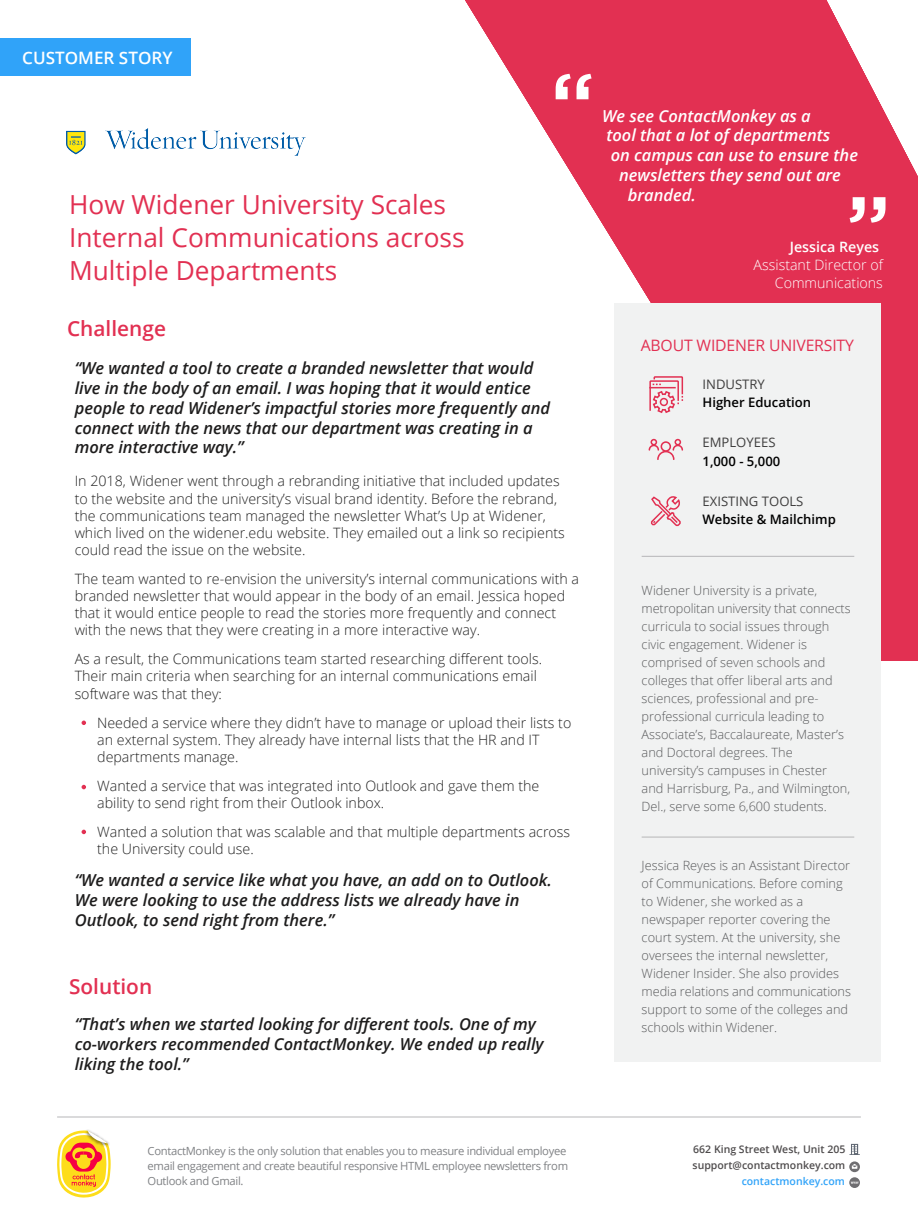
<style>
.page{position:relative;width:918px;height:1230px;background:#fff}
.page>*{position:absolute;margin:0;border:0;box-sizing:border-box;transform-origin:0 0}
.t1{font:500 90px "Gotham";color:#fff}
.t2{font:26.25px/33px "Open Sans";color:#e23052}
.t3{font:600 20.85px "Open Sans";color:#e23052}
.t4{font:600 17.1px "Open Sans";color:#fff}
.t5{font:italic 600 16.5px/19.8px "Open Sans";color:#1e1d1d}
.t6{font:italic 600 16.5px "Open Sans";color:#fff}
.t7{font:15.75px "Open Sans";letter-spacing:-.01em;color:#e23052}
.t8{font:300 14.25px/17.1px "Open Sans";color:#222}
.t9{font:300 14.25px/18px "Open Sans";color:#fff;text-align:right}
.t10{font:600 14.25px "Open Sans";color:#fff}
.t11{font:600 13.05px "Open Sans";color:#000}
.t12{font:13.05px "Open Sans";color:#3f3e3e}
.t13{font:300 12.75px/18px "Open Sans";color:#58595b}
.t14{font:11.25px/15px "Open Sans";letter-spacing:-.03em;color:#808285}
.t15{font:600 10.5px/15.8px "Open Sans";color:#4f4c4d}
.t16{font:600 10.5px "Open Sans";color:#30a3f9}
</style>
<div class="page">
<svg style="left:465px;top:0;width:453px;height:660px;fill:#e23052"></svg>
<hr style="left:57px;top:1116px;width:804px;height:1px;background:#b6b6b8">
<div style="left:0;top:39px;width:191px;height:37px;background:#30a3f9"></div>
<svg style="left:849px;top:1161px;width:11px;height:11px"></svg>
<svg style="left:852px;top:1163px;width:5px;height:5px"></svg>
<svg style="left:849px;top:1177px;width:11px;height:10px"></svg>
<svg style="left:851px;top:1181px;width:7px;height:2px"></svg>
<img style="left:849px;top:1143px;width:11px;height:12px">
<svg style="left:57px;top:1130px;width:54px;height:67px"></svg>
<div style="left:614px;top:303px;width:267px;height:759px;background:#f1f2f2"></div>
<hr style="left:642px;top:556px;width:212px;height:1px;background:#b6b6b8">
<svg style="left:649px;top:439px;width:34px;height:21px"></svg>
<svg style="left:650px;top:496px;width:31px;height:31px"></svg>
<svg style="left:649px;top:376px;width:35px;height:37px"></svg>
<hr style="left:642px;top:836px;width:212px;height:1px;background:#b6b6b8">
<img style="left:67px;top:128px;width:239px;height:28px">
<svg style="left:82px;top:720px;width:4px;height:5px"></svg>
<svg style="left:82px;top:784px;width:4px;height:5px"></svg>
<svg style="left:82px;top:829px;width:4px;height:5px"></svg>
<p class="t4" style="left:22px;top:46px;width:152px">CUSTOMER STORY</p>
<h2 class="t2" style="left:69px;top:187px;width:397px">How Widener University Scales<br>Internal Communications across<br>Multiple Departments</h2>
<h3 class="t3" style="left:67px;top:314px;width:100px">Challenge</h3>
<h1 class="t1" style="left:550px;top:47px;width:47px">“</h1>
<p class="t5" style="left:75px;top:358px;width:477px">“We wanted a tool to create a branded newsletter that would live in the body of an email. I was hoping that it would entice people to read Widener’s impactful stories more frequently and connect with the news that our department was creating in a more interactive way.”</p>
<p class="t8" style="left:75px;top:472px;width:492px">In 2018, Widener went through a rebranding initiative that included updates to the website and the university’s visual brand identity. Before the rebrand, the communications team managed the newsletter What’s Up at Widener, which lived on the widener.edu website. They emailed out a link so recipients could read the issue on the website.</p>
<p class="t8" style="left:75px;top:570px;width:506px">The team wanted to re-envision the university’s internal communications with a branded newsletter that would appear in the body of an email. Jessica hoped that it would entice people to read the stories more frequently and connect with the news that they were creating in a more interactive way.</p>
<p class="t8" style="left:75px;top:650px;width:469px">As a result, the Communications team started researching different tools.<br>Their main criteria when searching for an internal communications email software was that they:</p>
<p class="t8" style="left:97px;top:713px;width:476px">Needed a service where they didn’t have to manage or upload their lists to an external system. They already have internal lists that the HR and IT departments manage.</p>
<p class="t8" style="left:97px;top:777px;width:444px">Wanted a service that was integrated into Outlook and gave them the ability to send right from their Outlook inbox.</p>
<p class="t8" style="left:97px;top:823px;width:474px">Wanted a solution that was scalable and that multiple departments across the University could use.</p>
<p class="t5" style="left:75px;top:869px;width:479px">“We wanted a service like what you have, an add on to Outlook.<br>We were looking to use the address lists we already have in<br>Outlook, to send right from there.”</p>
<h3 class="t3" style="left:69px;top:972px;width:85px">Solution</h3>
<p class="t5" style="left:75px;top:1013px;width:471px">“That’s when we started looking for different tools. One of my co-workers recommended ContactMonkey. We ended up really liking the tool.”</p>
<p class="t6" style="left:602px;top:104px;width:210px">We see ContactMonkey as a</p>
<p class="t6" style="left:606px;top:124px;width:225px">tool that a lot of departments</p>
<p class="t6" style="left:611px;top:144px;width:249px">on campus can use to ensure the</p>
<p class="t6" style="left:619px;top:164px;width:223px">newsletters they send out are</p>
<p class="t6" style="left:628px;top:183px;width:70px">branded.</p>
<h1 class="t1" style="left:846px;top:169px;width:47px">”</h1>
<p class="t10" style="left:793px;top:236px;width:91px">Jessica Reyes</p>
<p class="t9" style="left:778px;top:279px;width:110px">Communications</p>
<p class="t10" style="left:790px;top:236px;width:91px">Jessica Reyes</p>
<p class="t9" style="left:754px;top:255px;width:131px">Assistant Director of</p>
<p class="t9" style="left:757px;top:255px;width:131px">Assistant Director of<br>Communications</p>
<p class="t9" style="left:757px;top:258px;width:131px">Assistant Director of</p>
<p class="t9" style="left:775px;top:273px;width:110px">Communications</p>
<p class="t7" style="left:641px;top:335px;width:215px">ABOUT WIDENER UNIVERSITY</p>
<p class="t12" style="left:703px;top:375px;width:64px">INDUSTRY</p>
<p class="t11" style="left:703px;top:393px;width:110px">Higher Education</p>
<p class="t12" style="left:703px;top:434px;width:75px">EMPLOYEES</p>
<p class="t11" style="left:703px;top:452px;width:79px">1,000 - 5,000</p>
<p class="t12" style="left:703px;top:492px;width:102px">EXISTING TOOLS</p>
<p class="t11" style="left:703px;top:510px;width:135px">Website &amp; Mailchimp</p>
<p class="t13" style="left:642px;top:580px;width:211px">Widener University is a private, metropolitan university that connects curricula to social issues through civic engagement. Widener is comprised of seven schools and colleges that offer liberal arts and sciences, professional and pre&shy;professional curricula leading to Associate’s, Baccalaureate, Master’s and Doctoral degrees. The university’s campuses in Chester and Harrisburg, Pa., and Wilmington, Del., serve some 6,600 students.</p>
<p class="t13" style="left:642px;top:856px;width:211px">Jessica Reyes is an Assistant Director of Communications. Before coming to Widener, she worked as a newspaper reporter covering the court system. At the university, she oversees the internal newsletter, Widener Insider. She also provides media relations and communications support to some of the colleges and schools within Widener.</p>
<p class="t14" style="left:148px;top:1143px;width:422px">ContactMonkey is the only solution that enables you to measure individual employee email engagement and create beautiful responsive HTML employee newsletters from<br>Outlook and Gmail.</p>
<p class="t15" style="left:693px;top:1141px;width:154px">662 King Street West, Unit 205 support@contactmonkey.com</p>
<p class="t16" style="left:742px;top:1173px;width:105px">contactmonkey.com</p>
</div>
